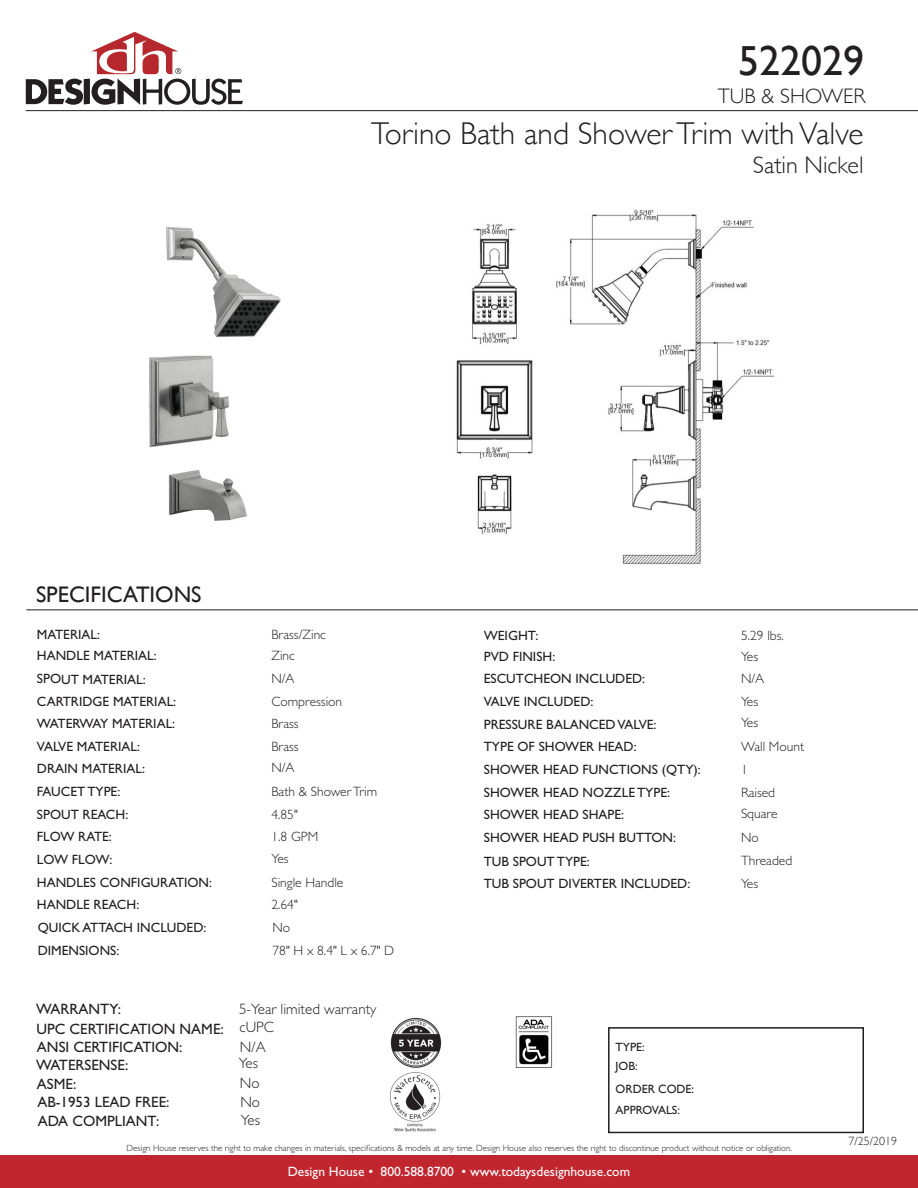
<style>
.page{position:relative;width:918px;height:1188px;background:#fff}
.page>*{position:absolute;margin:0;border:0;box-sizing:border-box;transform-origin:0 0}
.t1{font:42px "Gill Sans";color:#231f20}
.t2{font:300 31.5px "Gill Sans";color:#231f20}
.t3{font:300 24px "Gill Sans";color:#231f20}
.t4{font:22.5px "Gill Sans";color:#231f20}
.t5{font:300 21px "Gill Sans";color:#231f20}
.t6{font:15px "Gill Sans Std";color:#231f20}
.t7{font:300 15px "Gill Sans Std";color:#231f20}
.t8{font:13.5px "Gill Sans Std";color:#231f20}
.t9{font:300 13.5px "Gill Sans Std";color:#231f20}
.t10{font:13.5px "Gill Sans Std";color:#fff}
.t11{font:12px "Gill Sans Std";color:#231f20}
.t12{font:12px "Gill Sans";color:#231f20}
.t13{font:300 12px "Gill Sans";color:#231f20}
.t14{font:300 9px "Gill Sans Std";color:#231f20}
</style>
<div class="page">
<div style="left:0;top:1156px;width:918px;height:32px;background:#c1262f"></div>
<svg style="left:26px;top:32px;width:217px;height:73px"></svg>
<img style="left:149px;top:226px;width:132px;height:295px">
<img style="left:456px;top:209px;width:319px;height:356px">
<img style="left:390px;top:1017px;width:52px;height:51px">
<div style="left:608px;top:1027px;width:256px;height:106px;border:2px solid #231f20"></div>
<hr style="left:26px;top:110px;width:892px;height:1px;background:#231f20">
<hr style="left:26px;top:609px;width:892px;height:1px;background:#231f20">
<img style="left:390px;top:1072px;width:51px;height:60px">
<img style="left:515px;top:1016px;width:38px;height:52px">
<p class="t1" style="left:738px;top:36px;width:127px">522029</p>
<p class="t5" style="left:718px;top:79px;width:149px">TUB &amp; SHOWER</p>
<p class="t2" style="left:371px;top:108px;width:494px">Torino Bath and Shower Trim with Valve</p>
<p class="t3" style="left:753px;top:147px;width:112px">Satin Nickel</p>
<p class="t4" style="left:36px;top:581px;width:167px">SPECIFICATIONS</p>
<p class="t8" style="left:37px;top:626px;width:65px">MATERIAL:</p>
<p class="t9" style="left:271px;top:627px;width:56px">Brass/Zinc</p>
<p class="t8" style="left:37px;top:648px;width:121px">HANDLE MATERIAL:</p>
<p class="t9" style="left:271px;top:648px;width:25px">Zinc</p>
<p class="t8" style="left:37px;top:672px;width:110px">SPOUT MATERIAL:</p>
<p class="t9" style="left:271px;top:671px;width:25px">N/A</p>
<p class="t8" style="left:37px;top:693px;width:141px">CARTRIDGE MATERIAL:</p>
<p class="t9" style="left:271px;top:693px;width:72px">Compression</p>
<p class="t8" style="left:37px;top:716px;width:140px">WATERWAY MATERIAL:</p>
<p class="t9" style="left:271px;top:716px;width:29px">Brass</p>
<p class="t8" style="left:37px;top:739px;width:105px">VALVE MATERIAL:</p>
<p class="t9" style="left:271px;top:739px;width:29px">Brass</p>
<p class="t8" style="left:37px;top:784px;width:85px">FAUCET TYPE:</p>
<p class="t9" style="left:271px;top:784px;width:107px">Bath &amp; Shower Trim</p>
<p class="t8" style="left:37px;top:761px;width:110px">DRAIN MATERIAL:</p>
<p class="t9" style="left:271px;top:760px;width:25px">N/A</p>
<p class="t8" style="left:37px;top:806px;width:93px">SPOUT REACH:</p>
<p class="t9" style="left:271px;top:807px;width:28px">4.85"</p>
<p class="t8" style="left:37px;top:829px;width:77px">FLOW RATE:</p>
<p class="t9" style="left:271px;top:829px;width:48px">1.8 GPM</p>
<p class="t8" style="left:37px;top:874px;width:177px">HANDLES CONFIGURATION:</p>
<p class="t9" style="left:271px;top:875px;width:73px">Single Handle</p>
<p class="t8" style="left:37px;top:897px;width:104px">HANDLE REACH:</p>
<p class="t9" style="left:271px;top:897px;width:28px">2.64"</p>
<p class="t8" style="left:38px;top:920px;width:170px">QUICK ATTACH INCLUDED:</p>
<p class="t9" style="left:273px;top:920px;width:19px">No</p>
<p class="t8" style="left:37px;top:852px;width:77px">LOW FLOW:</p>
<p class="t9" style="left:271px;top:851px;width:19px">Yes</p>
<p class="t8" style="left:38px;top:942px;width:83px">DIMENSIONS:</p>
<p class="t9" style="left:273px;top:943px;width:123px">78" H x 8.4" L x 6.7" D</p>
<p class="t6" style="left:36px;top:1001px;width:87px">WARRANTY:</p>
<p class="t6" style="left:37px;top:1020px;width:189px">UPC CERTIFICATION NAME:</p>
<p class="t7" style="left:239px;top:1001px;width:139px">5-Year limited warranty</p>
<p class="t7" style="left:240px;top:1019px;width:36px">cUPC</p>
<p class="t6" style="left:37px;top:1038px;width:147px">ANSI CERTIFICATION:</p>
<p class="t6" style="left:36px;top:1056px;width:94px">WATERSENSE:</p>
<p class="t6" style="left:37px;top:1075px;width:41px">ASME:</p>
<p class="t7" style="left:240px;top:1074px;width:21px">No</p>
<p class="t7" style="left:240px;top:1093px;width:21px">No</p>
<p class="t7" style="left:241px;top:1111px;width:21px">Yes</p>
<p class="t7" style="left:240px;top:1038px;width:27px">N/A</p>
<p class="t7" style="left:239px;top:1055px;width:21px">Yes</p>
<p class="t6" style="left:37px;top:1093px;width:134px">AB-1953 LEAD FREE:</p>
<p class="t6" style="left:38px;top:1113px;width:123px">ADA COMPLIANT:</p>
<p class="t8" style="left:484px;top:628px;width:56px">WEIGHT:</p>
<p class="t9" style="left:741px;top:627px;width:44px">5.29 lbs.</p>
<p class="t8" style="left:484px;top:648px;width:73px">PVD FINISH:</p>
<p class="t9" style="left:741px;top:649px;width:19px">Yes</p>
<p class="t8" style="left:484px;top:671px;width:163px">ESCUTCHEON INCLUDED:</p>
<p class="t9" style="left:741px;top:671px;width:25px">N/A</p>
<p class="t8" style="left:484px;top:694px;width:111px">VALVE INCLUDED:</p>
<p class="t9" style="left:741px;top:694px;width:19px">Yes</p>
<p class="t8" style="left:484px;top:739px;width:154px">TYPE OF SHOWER HEAD:</p>
<p class="t9" style="left:741px;top:739px;width:65px">Wall Mount</p>
<p class="t8" style="left:484px;top:716px;width:174px">PRESSURE BALANCED VALVE:</p>
<p class="t9" style="left:741px;top:715px;width:19px">Yes</p>
<p class="t8" style="left:484px;top:762px;width:218px">SHOWER HEAD FUNCTIONS (QTY):</p>
<p class="t9" style="left:741px;top:762px;width:8px">1</p>
<p class="t8" style="left:484px;top:784px;width:188px">SHOWER HEAD NOZZLE TYPE:</p>
<p class="t9" style="left:741px;top:784px;width:36px">Raised</p>
<p class="t8" style="left:484px;top:830px;width:194px">SHOWER HEAD PUSH BUTTON:</p>
<p class="t9" style="left:741px;top:830px;width:19px">No</p>
<p class="t8" style="left:484px;top:853px;width:107px">TUB SPOUT TYPE:</p>
<p class="t9" style="left:741px;top:852px;width:53px">Threaded</p>
<p class="t8" style="left:484px;top:876px;width:208px">TUB SPOUT DIVERTER INCLUDED:</p>
<p class="t9" style="left:741px;top:876px;width:19px">Yes</p>
<p class="t8" style="left:484px;top:807px;width:142px">SHOWER HEAD SHAPE:</p>
<p class="t9" style="left:741px;top:806px;width:38px">Square</p>
<p class="t11" style="left:616px;top:1040px;width:31px">TYPE:</p>
<p class="t11" style="left:616px;top:1059px;width:24px">JOB:</p>
<p class="t12" style="left:616px;top:1082px;width:80px">ORDER CODE:</p>
<p class="t11" style="left:616px;top:1103px;width:66px">APPROVALS:</p>
<p class="t14" style="left:127px;top:1143px;width:667px">Design House reserves the right to make changes in materials, specifications &amp; models at any time. Design House also reserves the right to discontinue product without notice or obligation.</p>
<p class="t10" style="left:288px;top:1164px;width:344px">Design House • 800.588.8700 • www.todaysdesignhouse.com</p>
<p class="t13" style="left:849px;top:1132px;width:50px">7/25/2019</p>
</div>
